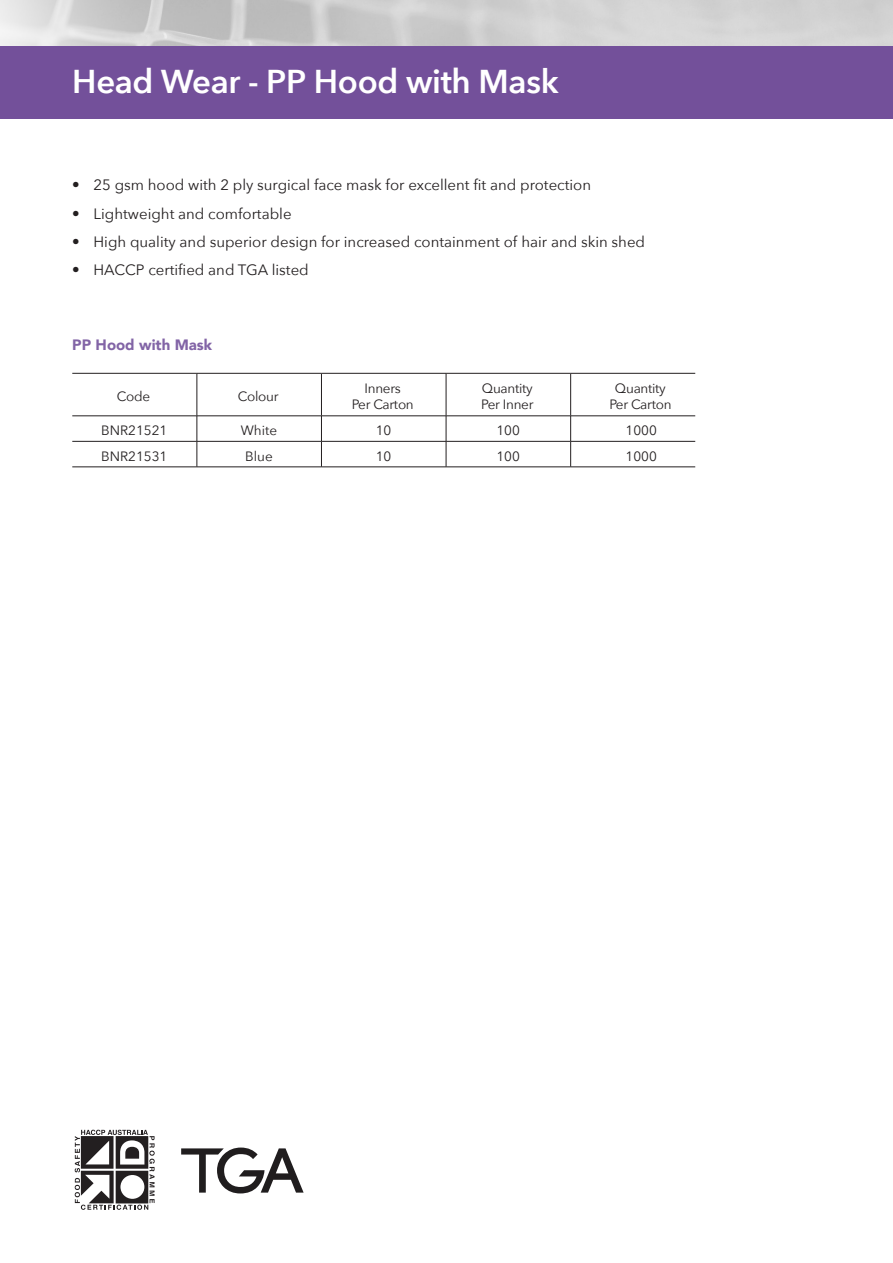
<style>
.page{position:relative;width:893px;height:1263px;background:#fff}
.page>*{position:absolute;margin:0;border:0;box-sizing:border-box;transform-origin:0 0}
.t1{font:600 33px "Avenir Next";letter-spacing:-.01em;color:#fff}
.t2{font:15px "Avenir Next";color:#231f20}
.t3{font:900 15px "Avenir";color:#8264a6}
.t4{font:13.5px/15.8px "Avenir Next";letter-spacing:-.02em;color:#231f20;text-align:center}
.t5{font:13.5px "Avenir Next";color:#231f20}
.s1{font-family:"Helvetica";font-weight:300}
</style>
<div class="page">
<img style="left:0;top:0;width:893px;height:47px">
<div style="left:0;top:47px;width:893px;height:72px;background:#73509a"></div>
<hr style="left:72px;top:373px;width:125px;height:1px;background:#231f20">
<hr style="left:197px;top:373px;width:124px;height:1px;background:#231f20">
<hr style="left:197px;top:373px;width:1px;height:43px;background:#231f20">
<hr style="left:321px;top:373px;width:125px;height:1px;background:#231f20">
<hr style="left:321px;top:373px;width:1px;height:43px;background:#231f20">
<hr style="left:446px;top:373px;width:125px;height:1px;background:#231f20">
<hr style="left:446px;top:373px;width:1px;height:43px;background:#231f20">
<hr style="left:571px;top:373px;width:124px;height:1px;background:#231f20">
<hr style="left:570px;top:373px;width:1px;height:43px;background:#231f20">
<hr style="left:72px;top:416px;width:125px;height:1px;background:#231f20">
<hr style="left:197px;top:416px;width:124px;height:1px;background:#231f20">
<hr style="left:321px;top:416px;width:125px;height:1px;background:#231f20">
<hr style="left:446px;top:416px;width:125px;height:1px;background:#231f20">
<hr style="left:571px;top:416px;width:124px;height:1px;background:#231f20">
<hr style="left:72px;top:441px;width:125px;height:1px;background:#231f20">
<hr style="left:197px;top:441px;width:124px;height:1px;background:#231f20">
<svg style="left:197px;top:416px;width:1px;height:51px"></svg>
<hr style="left:321px;top:441px;width:125px;height:1px;background:#231f20">
<svg style="left:321px;top:417px;width:1px;height:50px"></svg>
<hr style="left:446px;top:441px;width:125px;height:1px;background:#231f20">
<svg style="left:446px;top:416px;width:1px;height:51px"></svg>
<hr style="left:571px;top:441px;width:124px;height:1px;background:#231f20">
<svg style="left:570px;top:416px;width:1px;height:51px"></svg>
<hr style="left:72px;top:467px;width:125px;height:1px;background:#231f20">
<hr style="left:197px;top:467px;width:124px;height:1px;background:#231f20">
<hr style="left:321px;top:467px;width:125px;height:1px;background:#231f20">
<hr style="left:446px;top:467px;width:125px;height:1px;background:#231f20">
<hr style="left:571px;top:467px;width:124px;height:1px;background:#231f20">
<svg style="left:75px;top:1130px;width:80px;height:80px"></svg>
<svg style="left:181px;top:1147px;width:123px;height:46px"></svg>
<h1 class="t1" style="left:72px;top:53px;width:488px">Head Wear - PP Hood with Mask</h1>
<p class="t2" style="left:72px;top:173px;width:520px"><span class="s1">•</span> 25 gsm hood with 2 ply surgical face mask for excellent fit and protection</p>
<p class="t2" style="left:72px;top:201px;width:221px"><span class="s1">•</span> Lightweight and comfortable</p>
<p class="t2" style="left:72px;top:229px;width:574px"><span class="s1">•</span> High quality and superior design for increased containment of hair and skin shed</p>
<p class="t2" style="left:72px;top:257px;width:238px"><span class="s1">•</span> HACCP certified and TGA listed</p>
<p class="t3" style="left:72px;top:332px;width:141px">PP Hood with Mask</p>
<p class="t4" style="left:117px;top:388px;width:35px">Code</p>
<p class="t4" style="left:238px;top:388px;width:42px">Colour</p>
<p class="t4" style="left:352px;top:380px;width:64px">Inners<br>Per Carton</p>
<p class="t4" style="left:481px;top:380px;width:54px;text-align:left">Quantity<br>Per Inner</p>
<p class="t4" style="left:609px;top:380px;width:64px">Quantity<br>Per Carton</p>
<p class="t5" style="left:101px;top:419px;width:68px">BNR21521</p>
<p class="t4" style="left:241px;top:422px;width:38px">White</p>
<p class="t4" style="left:376px;top:422px;width:17px">10</p>
<p class="t4" style="left:496px;top:422px;width:25px">100</p>
<p class="t4" style="left:626px;top:422px;width:33px">1000</p>
<p class="t5" style="left:101px;top:445px;width:68px">BNR21531</p>
<p class="t4" style="left:245px;top:448px;width:29px">Blue</p>
<p class="t4" style="left:376px;top:448px;width:17px">10</p>
<p class="t4" style="left:496px;top:448px;width:25px">100</p>
<p class="t4" style="left:626px;top:448px;width:33px">1000</p>
</div>
